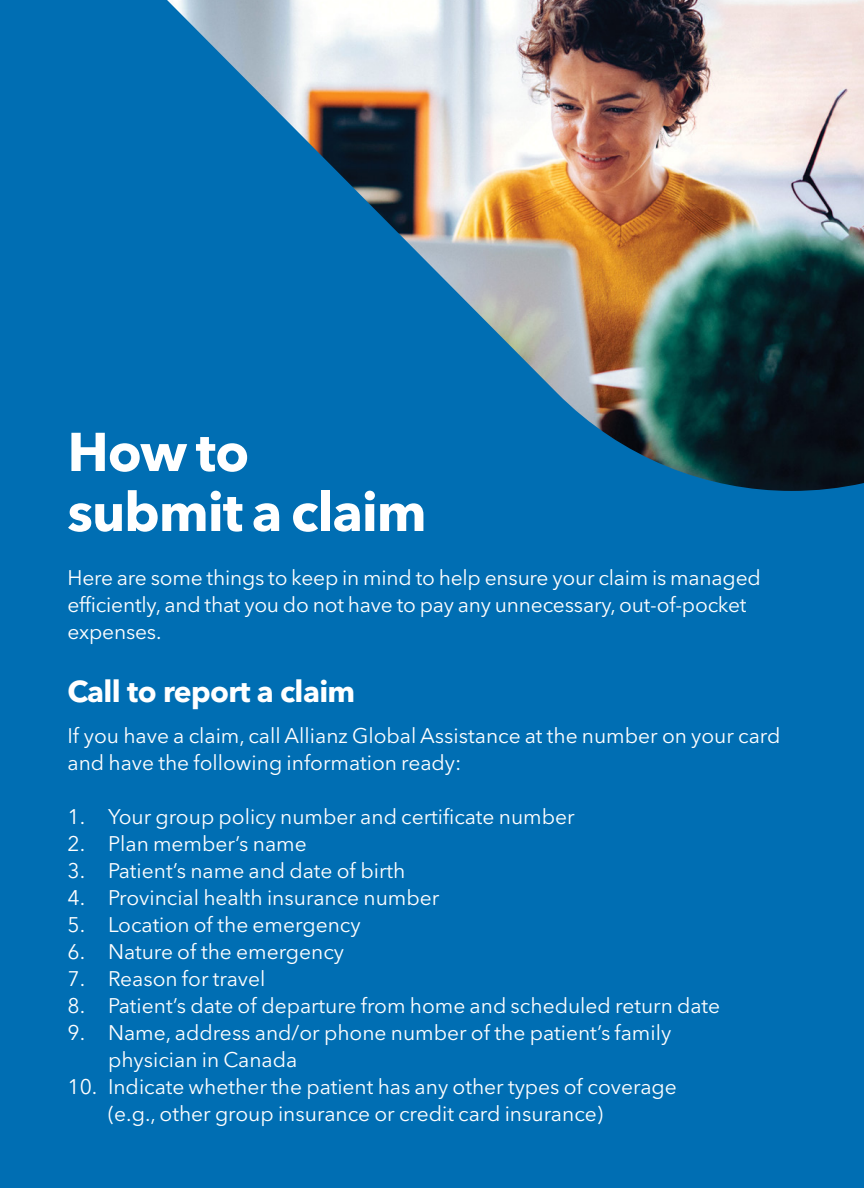
<style>
.page{position:relative;width:864px;height:1188px;background:#006eb3}
.page>*{position:absolute;margin:0;border:0;box-sizing:border-box;transform-origin:0 0}
.t1{font:700 54px/60px "Avenir Next LT Pro";letter-spacing:-.02em;color:#fff}
.t2{font:700 30px "Avenir Next LT Pro";letter-spacing:-.02em;color:#fff}
.t3{font:21px/27px "Avenir Next LT Pro";color:#fff}
</style>
<div class="page">
<img style="left:167px;top:0;width:697px;height:491px">
<h1 class="t1" style="left:68px;top:422px;width:361px">How to submit a claim</h1>
<p class="t3" style="left:68px;top:564px;width:695px">Here are some things to keep in mind to help ensure your claim is managed efficiently, and that you do not have to pay any unnecessary, out-of-pocket expenses.</p>
<h2 class="t2" style="left:68px;top:673px;width:289px">Call to report a claim</h2>
<p class="t3" style="left:68px;top:722px;width:715px">If you have a claim, call Allianz Global Assistance at the number on your card and have the following information ready:</p>
<p class="t3" style="left:68px;top:803px;width:509px">1. Your group policy number and certificate number</p>
<p class="t3" style="left:68px;top:830px;width:241px">2. Plan member’s name</p>
<p class="t3" style="left:68px;top:857px;width:339px">3. Patient’s name and date of birth</p>
<p class="t3" style="left:68px;top:884px;width:373px">4. Provincial health insurance number</p>
<p class="t3" style="left:68px;top:911px;width:295px">5. Location of the emergency</p>
<p class="t3" style="left:68px;top:938px;width:278px">6. Nature of the emergency</p>
<p class="t3" style="left:68px;top:965px;width:199px">7. Reason for travel</p>
<p class="t3" style="left:68px;top:992px;width:654px">8. Patient’s date of departure from home and scheduled return date</p>
<p class="t3" style="left:108px;top:1019px;width:565px;text-indent:-40px">9. Name, address and/or phone number of the patient’s family physician in Canada</p>
<p class="t3" style="left:108px;top:1073px;width:570px;text-indent:-40px">10. Indicate whether the patient has any other types of coverage (e.g., other group insurance or credit card insurance)</p>
</div>
